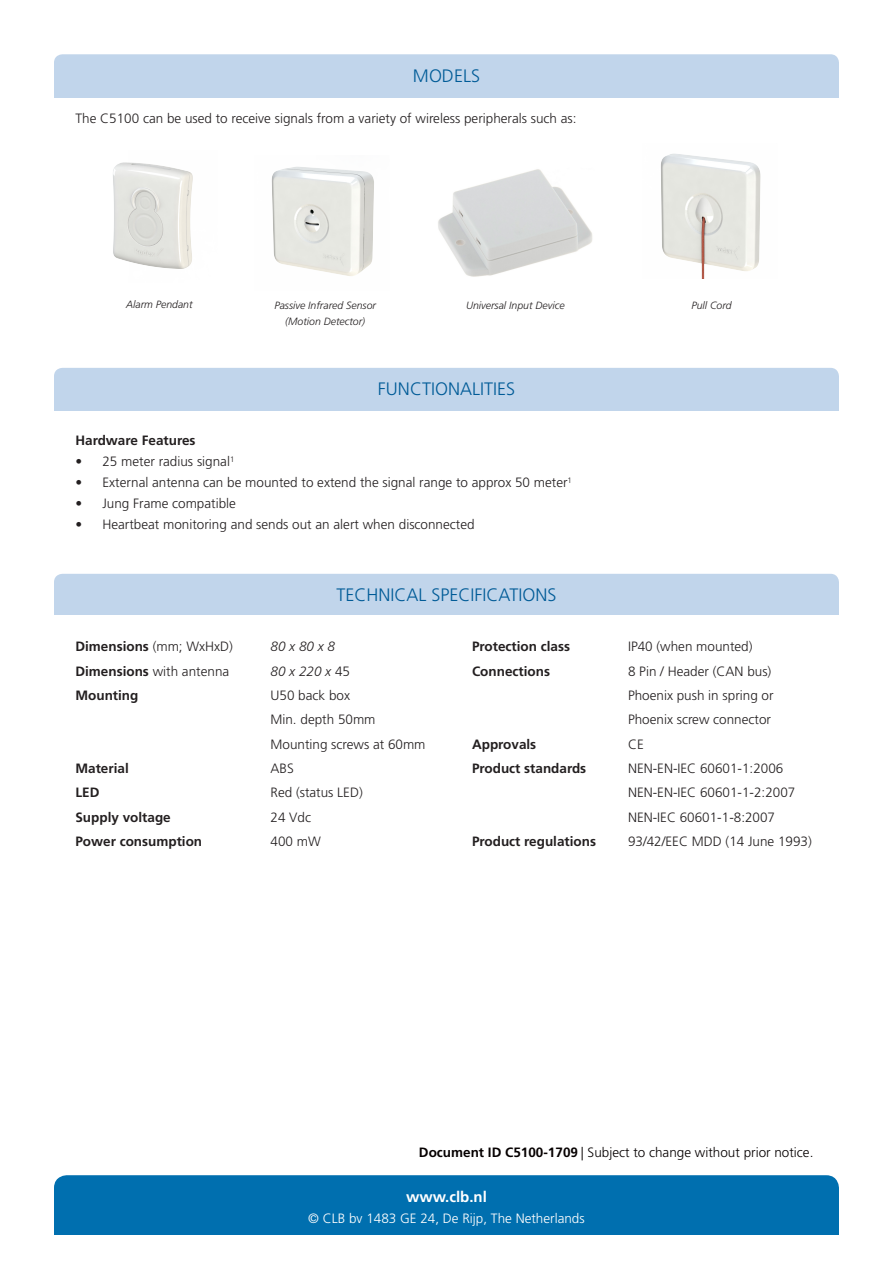
<style>
.page{position:relative;width:893px;height:1263px;background:#fff}
.page>*{position:absolute;margin:0;border:0;box-sizing:border-box;transform-origin:0 0}
.voorkant_platte_teks{font:300 18px "Frutiger LT Std";color:#005b97}
.t1{font:700 15px "Frutiger LT Std";color:#fff}
.voorkant_platte_teks-2{font:300 13.5px/24.3px "Frutiger LT Std";color:#231f20}
.voorkant_platte_teks-3{font:700 13.5px "Frutiger LT Std";color:#231f20}
.Code_document_-_Prod{font:300 13.5px "Frutiger LT Std";color:#060000}
.Code_document_-_Prod-2{font:300 13.5px "Frutiger LT Std";color:#fff}
.voorkant_platte_teks-4{font:italic 300 13.5px "Frutiger LT Std";color:#231f20}
.Foto-onderschrift{font:italic 300 10.5px "Frutiger LT Std";color:#231f20}
.s1{font-weight:300}
.s2{font-weight:700}
.s3{font-style:normal}
</style>
<div class="page">
<div style="left:54px;top:54px;width:785px;height:41px;background:#c1d5eb;border-radius:9px"></div>
<div style="left:54px;top:368px;width:785px;height:41px;background:#c1d5eb;border-radius:9px"></div>
<div style="left:54px;top:574px;width:785px;height:41px;background:#c1d5eb;border-radius:9px"></div>
<div style="left:54px;top:1175px;width:785px;height:59px;background:#006faf;border-radius:13px"></div>
<div style="left:54px;top:77px;width:785px;height:20px;background:#c1d5eb"></div>
<div style="left:54px;top:390px;width:785px;height:21px;background:#c1d5eb"></div>
<div style="left:54px;top:594px;width:785px;height:21px;background:#c1d5eb"></div>
<img style="left:272px;top:167px;width:102px;height:109px">
<img style="left:113px;top:162px;width:80px;height:107px">
<img style="left:438px;top:169px;width:155px;height:108px">
<img style="left:661px;top:153px;width:100px;height:125px">
<p class="voorkant_platte_teks" style="left:413px;top:65px;width:68px">MODELS</p>
<p class="voorkant_platte_teks-2" style="left:75px;top:106px;width:503px">The C5100 can be used to receive signals from a variety of wireless peripherals such as:</p>
<p class="Foto-onderschrift" style="left:126px;top:298px;width:68px">Alarm Pendant</p>
<p class="Foto-onderschrift" style="left:274px;top:299px;width:103px">Passive Infrared Sensor</p>
<p class="Foto-onderschrift" style="left:691px;top:299px;width:42px">Pull Cord</p>
<p class="Foto-onderschrift" style="left:285px;top:316px;width:81px">(Motion Detector)</p>
<p class="Foto-onderschrift" style="left:466px;top:299px;width:100px">Universal Input Device</p>
<p class="voorkant_platte_teks" style="left:378px;top:379px;width:138px">FUNCTIONALITIES</p>
<p class="voorkant_platte_teks-3" style="left:75px;top:433px;width:122px">Hardware Features</p>
<p class="voorkant_platte_teks-2" style="left:75px;top:450px;width:160px">• 25 meter radius signal<sup>1</sup></p>
<p class="voorkant_platte_teks-2" style="left:75px;top:471px;width:498px">• External antenna can be mounted to extend the signal range to approx 50 meter<sup>1</sup></p>
<p class="voorkant_platte_teks-2" style="left:75px;top:492px;width:162px">• Jung Frame compatible</p>
<p class="voorkant_platte_teks-2" style="left:75px;top:513px;width:401px">• Heartbeat monitoring and sends out an alert when disconnected</p>
<p class="voorkant_platte_teks" style="left:337px;top:585px;width:221px">TECHNICAL SPECIFICATIONS</p>
<p class="voorkant_platte_teks-3" style="left:75px;top:639px;width:159px">Dimensions <span class="s1">(mm; WxHxD)</span></p>
<p class="voorkant_platte_teks-4" style="left:270px;top:639px;width:66px">80 x 80 x 8</p>
<p class="voorkant_platte_teks-2" style="left:75px;top:659px;width:155px"><span class="s2">Dimensions</span> with antenna</p>
<p class="voorkant_platte_teks-4" style="left:270px;top:663px;width:81px">80 x 220 x <span class="s3">45</span></p>
<p class="voorkant_platte_teks-3" style="left:75px;top:687px;width:64px">Mounting</p>
<p class="voorkant_platte_teks-2" style="left:270px;top:683px;width:157px">U50 back box<br>Min. depth 50mm<br>Mounting screws at 60mm</p>
<p class="voorkant_platte_teks-3" style="left:75px;top:760px;width:55px">Material</p>
<p class="voorkant_platte_teks-2" style="left:270px;top:756px;width:25px">ABS</p>
<p class="voorkant_platte_teks-3" style="left:75px;top:784px;width:26px">LED</p>
<p class="voorkant_platte_teks-2" style="left:270px;top:781px;width:94px">Red (status LED)</p>
<p class="voorkant_platte_teks-3" style="left:75px;top:809px;width:97px">Supply voltage</p>
<p class="voorkant_platte_teks-2" style="left:270px;top:805px;width:42px">24 Vdc</p>
<p class="voorkant_platte_teks-3" style="left:75px;top:833px;width:128px">Power consumption</p>
<p class="voorkant_platte_teks-2" style="left:270px;top:829px;width:52px">400 mW</p>
<p class="voorkant_platte_teks-3" style="left:472px;top:639px;width:100px">Protection class</p>
<p class="voorkant_platte_teks-2" style="left:628px;top:635px;width:126px">IP40 (when mounted)</p>
<p class="voorkant_platte_teks-3" style="left:472px;top:663px;width:79px">Connections</p>
<p class="voorkant_platte_teks-2" style="left:628px;top:659px;width:145px">8 Pin / Header (CAN bus)</p>
<p class="voorkant_platte_teks-2" style="left:628px;top:683px;width:147px">Phoenix push in spring or<br>Phoenix screw connector</p>
<p class="voorkant_platte_teks-3" style="left:472px;top:736px;width:66px">Approvals</p>
<p class="voorkant_platte_teks-2" style="left:628px;top:732px;width:17px">CE</p>
<p class="voorkant_platte_teks-3" style="left:472px;top:760px;width:116px">Product standards</p>
<p class="voorkant_platte_teks-2" style="left:628px;top:756px;width:169px">NEN-EN-IEC 60601-1:2006<br>NEN-EN-IEC 60601-1-2:2007</p>
<p class="voorkant_platte_teks-2" style="left:628px;top:805px;width:149px">NEN-IEC 60601-1-8:2007</p>
<p class="voorkant_platte_teks-3" style="left:472px;top:833px;width:126px">Product regulations</p>
<p class="voorkant_platte_teks-2" style="left:628px;top:829px;width:185px">93/42/EEC MDD (14 June 1993)</p>
<p class="Code_document_-_Prod" style="left:419px;top:1144px;width:396px"><span class="s2">Document ID C5100-1709</span> | Subject to change without prior notice.</p>
<p class="t1" style="left:406px;top:1188px;width:82px">www.clb.nl</p>
<p class="Code_document_-_Prod-2" style="left:308px;top:1211px;width:278px">© CLB bv 1483 GE 24, De Rijp, The Netherlands</p>
</div>
